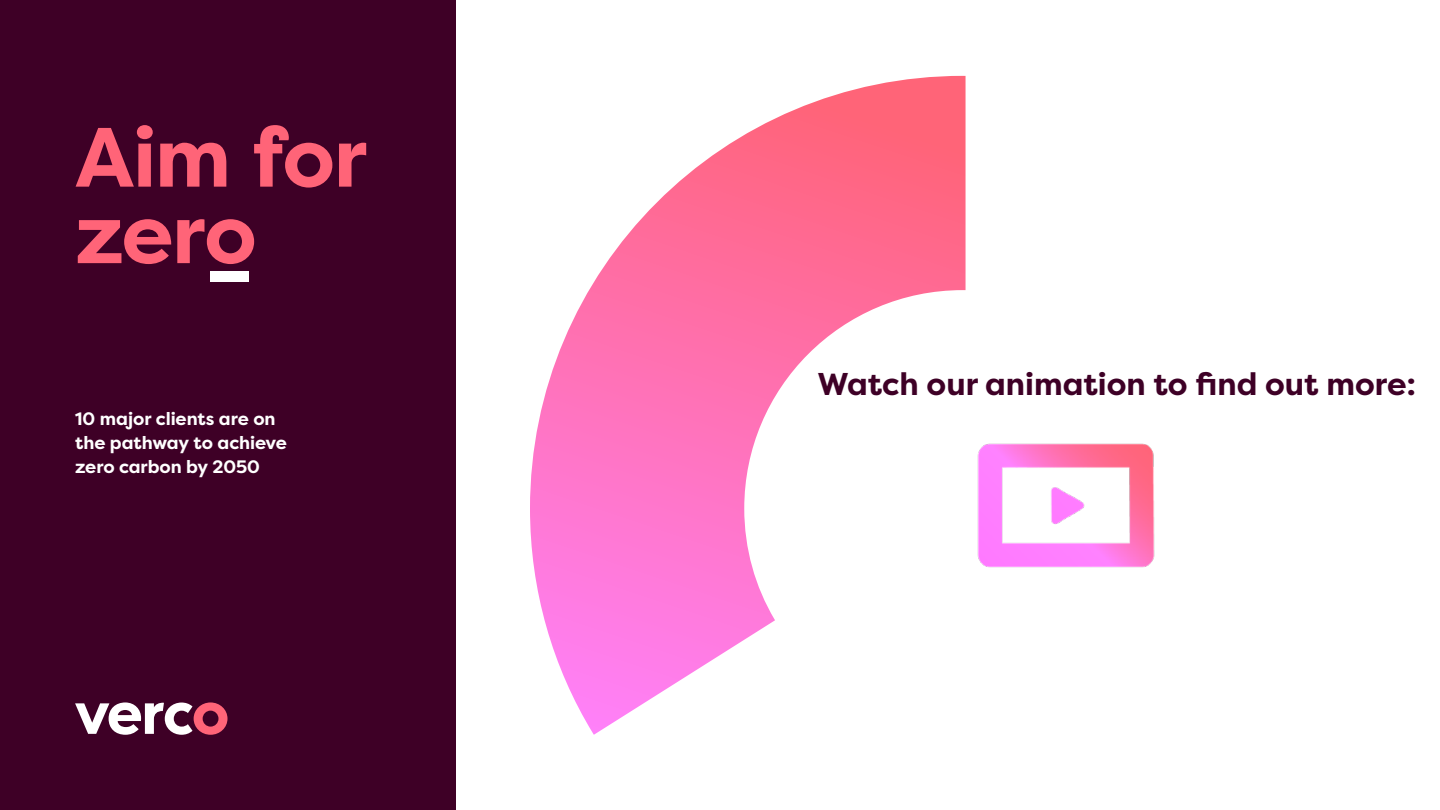
<style>
.page{position:relative;width:1440px;height:810px;background:#fff}
.page>*{position:absolute;margin:0;border:0;box-sizing:border-box;transform-origin:0 0}
.t1{font:700 83.85px/76.5px "Filson Pro";letter-spacing:-.015em;color:#ff6478}
.t2{font:700 31.5px "Filson Pro";color:#3e0026}
.t3{font:700 18px/24px "Filson Pro";letter-spacing:-.005em;color:#fff}
</style>
<div class="page">
<div style="left:0;top:0;width:455px;height:810px;background:#3e0026"></div>
<svg style="left:75px;top:702px;width:153px;height:33px"></svg>
<div style="left:211px;top:271px;width:38px;height:10px;background:#fff"></div>
<svg style="left:530px;top:76px;width:436px;height:659px"></svg>
<img style="left:977px;top:443px;width:178px;height:125px">
<h1 class="t1" style="left:75px;top:120px;width:294px">Aim for zero</h1>
<p class="t3" style="left:75px;top:407px;width:213px">10 major clients are on the pathway to achieve zero carbon by 2050</p>
<h2 class="t2" style="left:818px;top:364px;width:600px">Watch our animation to find out more:</h2>
</div>
